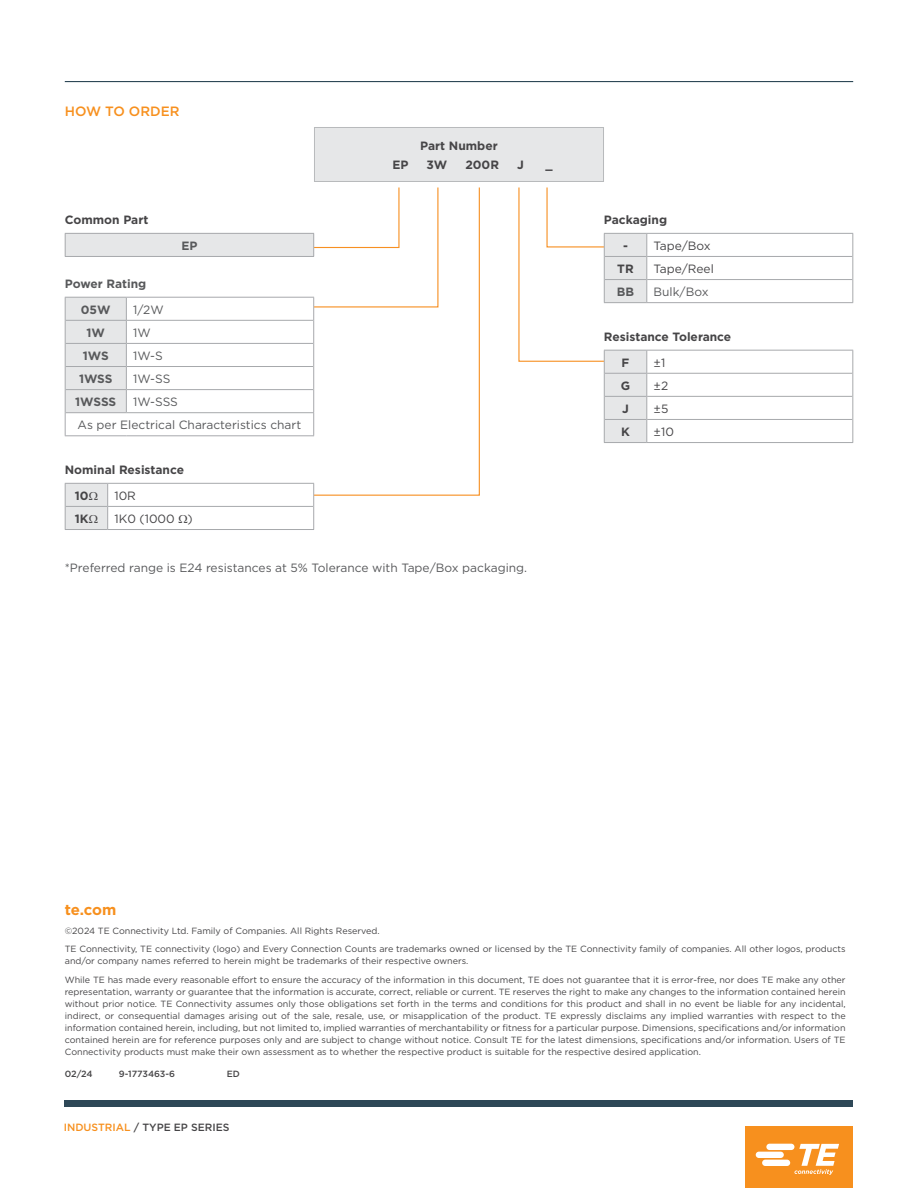
<style>
.page{position:relative;width:918px;height:1188px;background:#fff}
.page>*{position:absolute;margin:0;border:0;box-sizing:border-box;transform-origin:0 0}
.t1{font:700 15px "Gotham";color:#f7901e}
.t2{font:500 13.5px "Gotham";color:#f7901e}
.t3{font:12px/23.1px "Gotham";color:#58595b}
.t4{font:700 12px/25.2px "Gotham";color:#464547}
.t5{font:12px/23.1px "Gotham";color:#464547}
.t6{font:700 12px/25.2px "Gotham";color:#58595b}
.t7{font:500 10.5px "Gotham";color:#464547}
.t8{font:9px/12px "Gotham";color:#464547}
.t9{font:500 9px "Gotham";color:#464547}
.s1{font-weight:700}
.s2{color:#f7901e}
</style>
<div class="page">
<div style="left:745px;top:1126px;width:108px;height:62px;background:#f7901e"></div>
<svg style="left:756px;top:1144px;width:83px;height:31px"></svg>
<div style="left:65px;top:1101px;width:788px;height:6px;background:#2e4857"></div>
<hr style="left:65px;top:81px;width:788px;height:1px;background:#2e4857">
<div style="left:314px;top:127px;width:290px;height:54px;background:#e6e7e8"></div>
<div style="left:314px;top:127px;width:290px;height:55px;border:1px solid #b8babc"></div>
<div style="left:65px;top:233px;width:249px;height:23px;background:#e6e7e8"></div>
<hr style="left:65px;top:233px;width:249px;height:1px;background:#a7a9ac">
<svg style="left:65px;top:234px;width:1px;height:22px"></svg>
<hr style="left:65px;top:256px;width:249px;height:1px;background:#a7a9ac">
<hr style="left:126px;top:297px;width:188px;height:1px;background:#a7a9ac">
<hr style="left:127px;top:320px;width:186px;height:1px;background:#a7a9ac">
<hr style="left:127px;top:343px;width:186px;height:1px;background:#a7a9ac">
<hr style="left:127px;top:366px;width:186px;height:1px;background:#a7a9ac">
<hr style="left:127px;top:389px;width:186px;height:1px;background:#a7a9ac">
<hr style="left:65px;top:435px;width:61px;height:1px;background:#a7a9ac">
<hr style="left:126px;top:435px;width:188px;height:1px;background:#a7a9ac">
<svg style="left:65px;top:297px;width:62px;height:138px"></svg>
<hr style="left:126px;top:412px;width:188px;height:1px;background:#a7a9ac">
<hr style="left:108px;top:506px;width:205px;height:1px;background:#a7a9ac">
<hr style="left:108px;top:529px;width:206px;height:1px;background:#a7a9ac">
<hr style="left:108px;top:483px;width:206px;height:1px;background:#a7a9ac">
<svg style="left:313px;top:496px;width:1px;height:33px"></svg>
<hr style="left:647px;top:256px;width:205px;height:1px;background:#a7a9ac">
<hr style="left:647px;top:233px;width:206px;height:1px;background:#a7a9ac">
<svg style="left:852px;top:234px;width:1px;height:68px"></svg>
<hr style="left:647px;top:279px;width:205px;height:1px;background:#a7a9ac">
<hr style="left:647px;top:302px;width:206px;height:1px;background:#a7a9ac">
<hr style="left:647px;top:373px;width:205px;height:1px;background:#a7a9ac">
<hr style="left:647px;top:350px;width:206px;height:1px;background:#a7a9ac">
<svg style="left:852px;top:351px;width:1px;height:91px"></svg>
<hr style="left:647px;top:396px;width:205px;height:1px;background:#a7a9ac">
<hr style="left:647px;top:419px;width:205px;height:1px;background:#a7a9ac">
<hr style="left:647px;top:442px;width:206px;height:1px;background:#a7a9ac">
<svg style="left:518px;top:187px;width:129px;height:256px"></svg>
<svg style="left:313px;top:187px;width:167px;height:309px"></svg>
<svg style="left:65px;top:483px;width:43px;height:47px;background:#e0e1e2"></svg>
<h2 class="t2" style="left:65px;top:102px;width:116px">HOW TO ORDER</h2>
<h3 class="t4" style="left:65px;top:208px;width:85px">Common Part</h3>
<h3 class="t6" style="left:81px;top:271px;width:67px;text-indent:-16px">Power Rating<br>05W</h3>
<h3 class="t3" style="left:133px;top:298px;width:32px">1/2W</h3>
<h3 class="t6" style="left:181px;top:233px;width:18px">EP</h3>
<h3 class="t6" style="left:87px;top:320px;width:20px">1W</h3>
<h3 class="t3" style="left:133px;top:321px;width:19px">1W</h3>
<h3 class="t6" style="left:83px;top:343px;width:27px">1WS</h3>
<h3 class="t3" style="left:133px;top:344px;width:31px">1W-S</h3>
<h3 class="t6" style="left:79px;top:366px;width:35px">1WSS</h3>
<h3 class="t3" style="left:133px;top:367px;width:39px">1W-SS</h3>
<h3 class="t6" style="left:75px;top:389px;width:43px">1WSSS</h3>
<h3 class="t3" style="left:78px;top:390px;width:225px;text-indent:56px">1W-SSS<br>As per Electrical Characteristics chart</h3>
<h3 class="t4" style="left:75px;top:458px;width:111px;text-indent:-10px">Nominal Resistance<br>10</h3>
<h3 class="t5" style="left:114px;top:484px;width:23px">10R</h3>
<h3 class="t4" style="left:75px;top:506px;width:15px">1K</h3>
<h3 class="t5" style="left:114px;top:507px;width:80px">1K0 (1000 )</h3>
<h3 class="t4" style="left:420px;top:133px;width:79px">Part Number</h3>
<h3 class="t4" style="left:392px;top:152px;width:18px">EP</h3>
<h3 class="t4" style="left:426px;top:152px;width:22px">3W</h3>
<h3 class="t4" style="left:465px;top:152px;width:35px">200R</h3>
<h3 class="t4" style="left:517px;top:152px;width:8px">J</h3>
<h3 class="t3" style="left:65px;top:556px;width:464px">*Preferred range is E24 resistances at 5% Tolerance with Tape/Box packaging.</h3>
<h3 class="t4" style="left:545px;top:152px;width:9px">_</h3>
<h3 class="t4" style="left:604px;top:208px;width:65px">Packaging</h3>
<h3 class="t5" style="left:617px;top:234px;width:95px;text-indent:6px"><span class="s1">-</span> Tape/Box<br><span class="s1">TR</span></h3>
<h3 class="t5" style="left:654px;top:257px;width:62px">Tape/Reel</h3>
<h3 class="t6" style="left:617px;top:279px;width:19px">BB</h3>
<h3 class="t3" style="left:654px;top:280px;width:57px">Bulk/Box</h3>
<h3 class="t4" style="left:622px;top:324px;width:111px;text-indent:-18px">Resistance Tolerance<br>F</h3>
<h3 class="t5" style="left:654px;top:350px;width:13px">±1</h3>
<h3 class="t4" style="left:621px;top:373px;width:11px">G</h3>
<h3 class="t5" style="left:654px;top:374px;width:16px">±2</h3>
<h3 class="t4" style="left:622px;top:396px;width:8px">J</h3>
<h3 class="t5" style="left:654px;top:397px;width:16px">±5</h3>
<h3 class="t4" style="left:621px;top:419px;width:10px">K</h3>
<h3 class="t5" style="left:654px;top:420px;width:22px">±10</h3>
<h1 class="t1" style="left:65px;top:900px;width:53px">te.com</h1>
<p class="t8" style="left:65px;top:921px;width:782px;line-height:18.5px">©2024 TE Connectivity Ltd. Family of Companies. All Rights Reserved.<br>TE Connectivity, TE connectivity (logo) and Every Connection Counts are trademarks owned or licensed by the TE Connectivity family of companies. All other logos, products</p>
<p class="t8" style="left:65px;top:951px;width:782px;line-height:18.8px">and/or company names referred to herein might be trademarks of their respective owners.<br>While TE has made every reasonable effort to ensure the accuracy of the information in this document, TE does not guarantee that it is error-free, nor does TE make any other</p>
<p class="t8" style="left:65px;top:986px;width:782px;text-align:justify">representation, warranty or guarantee that the information is accurate, correct, reliable or current. TE reserves the right to make any changes to the information contained herein without prior notice. TE Connectivity assumes only those obligations set forth in the terms and conditions for this product and shall in no event be liable for any incidental, indirect, or consequential damages arising out of the sale, resale, use, or misapplication of the product. TE expressly disclaims any implied warranties with respect to the information contained herein, including, but not limited to, implied warranties of merchantability or fitness for a particular purpose. Dimensions, specifications and/or information contained herein are for reference purposes only and are subject to change without notice. Consult TE for the latest dimensions, specifications and/or information. Users of TE Connectivity products must make their own assessment as to whether the respective product is suitable for the respective desired application.</p>
<p class="t9" style="left:65px;top:1068px;width:29px">02/24</p>
<p class="t9" style="left:119px;top:1068px;width:58px">9-1773463-6</p>
<p class="t9" style="left:227px;top:1068px;width:15px">ED</p>
<p class="t7" style="left:64px;top:1120px;width:167px"><span class="s2">INDUSTRIAL</span> / TYPE EP SERIES</p>
</div>
